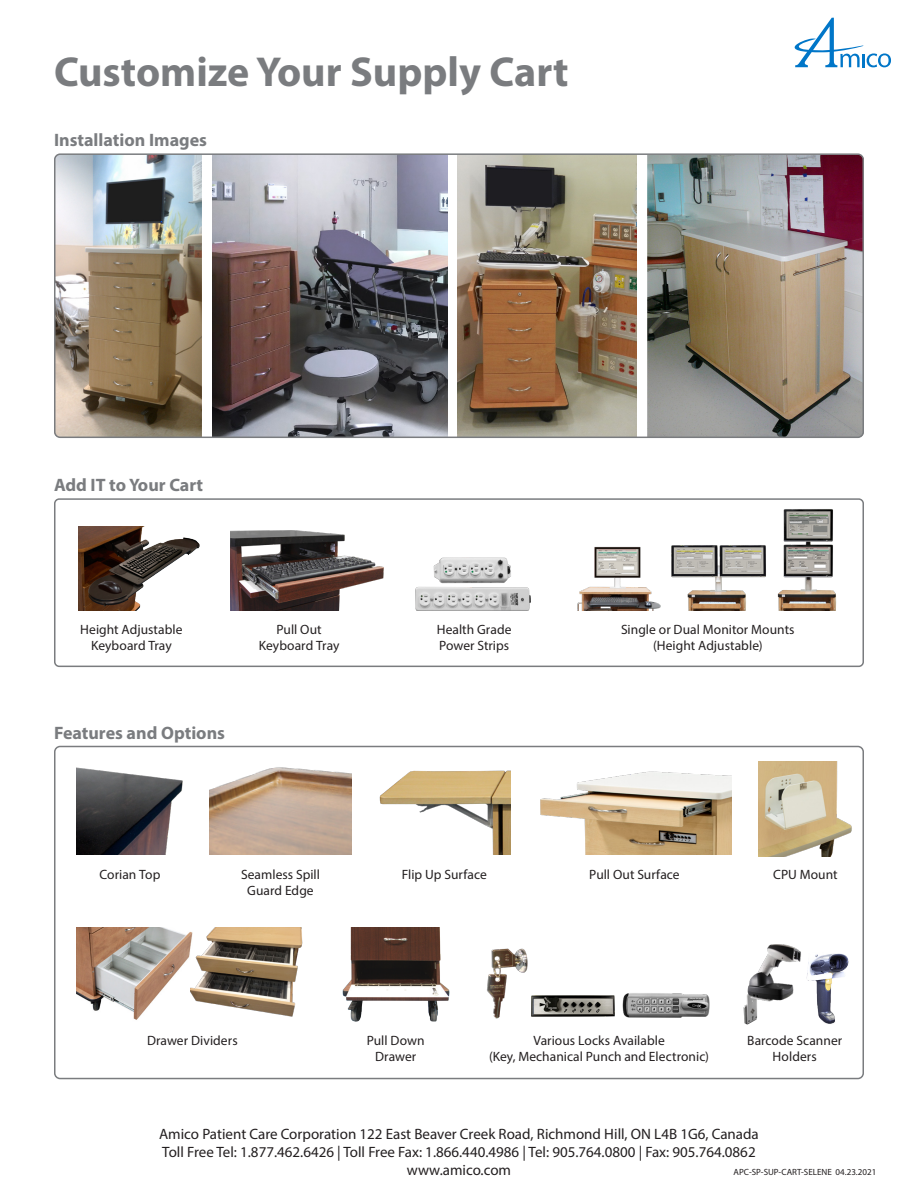
<style>
.page{position:relative;width:918px;height:1188px;background:#fff}
.page>*{position:absolute;margin:0;border:0;box-sizing:border-box;transform-origin:0 0}
.product_headers{font:700 42px "Myriad Pro";color:#7a7c7f}
.Config_heading{font:700 18px "Myriad Pro";color:#7a7c7f}
.t1{font:15px "Myriad Pro";color:#231f20}
.option_labels{font:13.5px/16.2px "Myriad Pro";letter-spacing:.005em;color:#231f20;text-align:center}
.code{font:9px "Myriad Pro";color:#231f20}
</style>
<div class="page">
<svg style="left:794px;top:18px;width:97px;height:49px"></svg>
<div style="left:54px;top:746px;width:810px;height:333px;border:2px solid #7a7c7f;border-radius:5px"></div>
<img style="left:342px;top:927px;width:108px;height:95px">
<img style="left:379px;top:770px;width:132px;height:85px">
<img style="left:210px;top:767px;width:141px;height:88px">
<img style="left:758px;top:761px;width:94px;height:96px">
<img style="left:77px;top:928px;width:114px;height:92px">
<img style="left:191px;top:928px;width:112px;height:89px">
<img style="left:531px;top:995px;width:84px;height:22px">
<img style="left:622px;top:993px;width:88px;height:25px">
<img style="left:487px;top:949px;width:41px;height:70px">
<img style="left:540px;top:772px;width:192px;height:83px">
<img style="left:57px;top:156px;width:145px;height:279px">
<img style="left:212px;top:156px;width:235px;height:279px">
<img style="left:458px;top:156px;width:179px;height:279px">
<img style="left:647px;top:156px;width:214px;height:279px">
<div style="left:54px;top:153px;width:810px;height:285px;border:2px solid #7a7c7f;border-radius:5px"></div>
<div style="left:54px;top:498px;width:810px;height:169px;border:2px solid #7a7c7f;border-radius:4px"></div>
<img style="left:230px;top:530px;width:154px;height:81px">
<img style="left:78px;top:526px;width:122px;height:85px">
<img style="left:809px;top:953px;width:40px;height:71px">
<img style="left:743px;top:944px;width:66px;height:81px">
<img style="left:415px;top:557px;width:116px;height:54px">
<img style="left:577px;top:546px;width:84px;height:65px">
<img style="left:671px;top:545px;width:95px;height:66px">
<img style="left:777px;top:509px;width:60px;height:102px">
<img style="left:77px;top:767px;width:106px;height:88px">
<p class="product_headers" style="left:54px;top:44px;width:516px">Customize Your Supply Cart</p>
<p class="Config_heading" style="left:54px;top:128px;width:155px">Installation Images</p>
<p class="Config_heading" style="left:54px;top:473px;width:151px">Add IT to Your Cart</p>
<p class="option_labels" style="left:80px;top:621px;width:104px">Height Adjustable</p>
<p class="option_labels" style="left:91px;top:637px;width:82px">Keyboard Tray</p>
<p class="Config_heading" style="left:54px;top:722px;width:173px">Features and Options</p>
<p class="option_labels" style="left:259px;top:621px;width:82px">Pull Out<br>Keyboard Tray</p>
<p class="option_labels" style="left:437px;top:621px;width:76px;text-align:left">Health Grade<br>Power Strips</p>
<p class="option_labels" style="left:621px;top:621px;width:175px">Single or Dual Monitor Mounts (Height Adjustable)</p>
<p class="option_labels" style="left:99px;top:866px;width:62px">Corian Top</p>
<p class="option_labels" style="left:402px;top:866px;width:86px">Flip Up Surface</p>
<p class="option_labels" style="left:589px;top:866px;width:92px">Pull Out Surface</p>
<p class="option_labels" style="left:241px;top:866px;width:80px">Seamless Spill</p>
<p class="option_labels" style="left:247px;top:883px;width:68px">Guard Edge</p>
<p class="option_labels" style="left:773px;top:866px;width:66px">CPU Mount</p>
<p class="option_labels" style="left:147px;top:1032px;width:92px">Drawer Dividers</p>
<p class="option_labels" style="left:533px;top:1032px;width:133px">Various Locks Available</p>
<p class="option_labels" style="left:489px;top:1049px;width:221px">(Key, Mechanical Punch and Electronic)</p>
<p class="option_labels" style="left:367px;top:1032px;width:59px">Pull Down</p>
<p class="option_labels" style="left:375px;top:1049px;width:43px">Drawer</p>
<p class="option_labels" style="left:747px;top:1032px;width:97px">Barcode Scanner<br>Holders</p>
<p class="t1" style="left:159px;top:1124px;width:601px">Amico Patient Care Corporation 122 East Beaver Creek Road, Richmond Hill, ON L4B 1G6, Canada</p>
<p class="t1" style="left:162px;top:1142px;width:595px">Toll Free Tel: 1.877.462.6426 | Toll Free Fax: 1.866.440.4986 | Tel: 905.764.0800 | Fax: 905.764.0862</p>
<p class="t1" style="left:407px;top:1160px;width:106px">www.amico.com</p>
<p class="code" style="left:734px;top:1166px;width:144px">APC-SP-SUP-CART-SELENE 04.23.2021</p>
</div>
